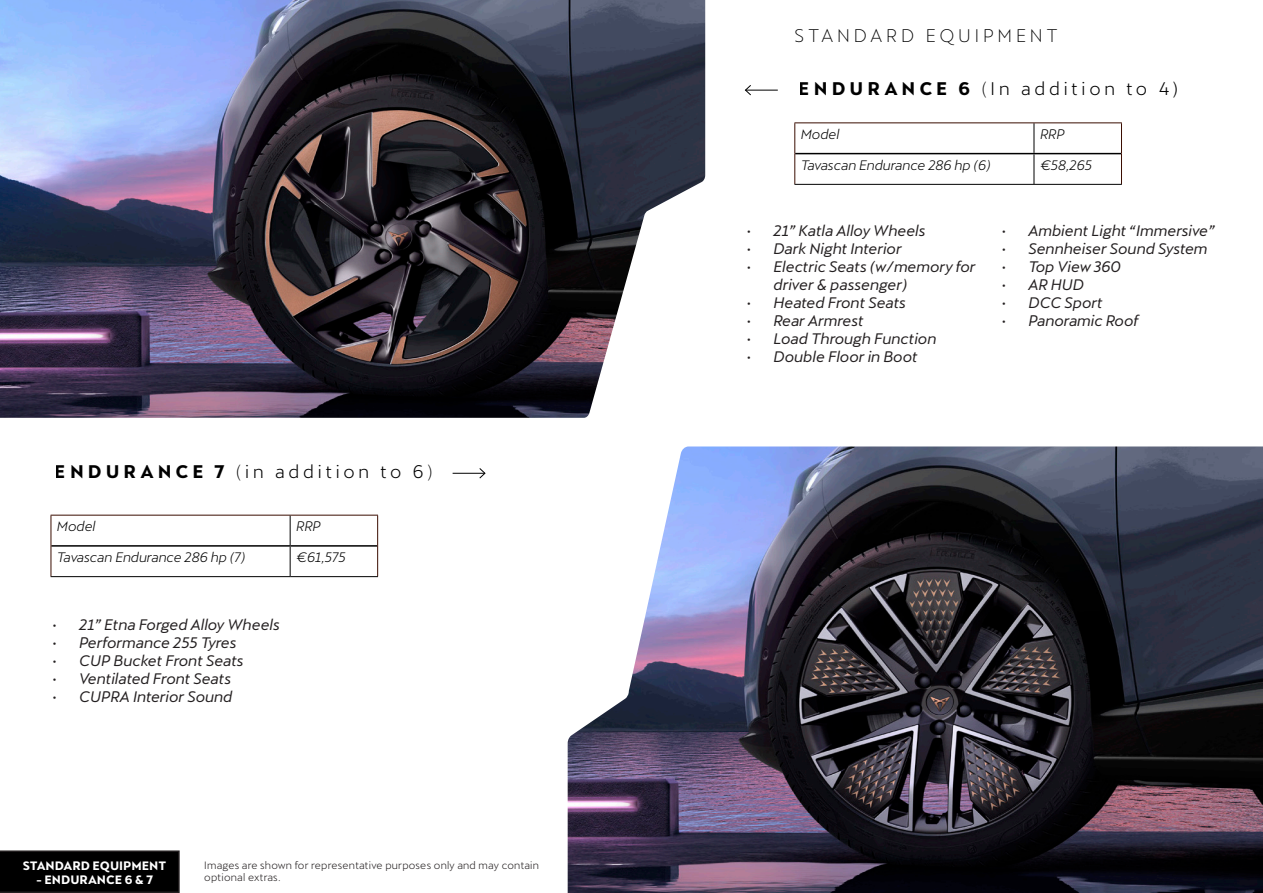
<style>
.page{position:relative;width:1263px;height:893px;background:#fff}
.page>*{position:absolute;margin:0;border:0;box-sizing:border-box;transform-origin:0 0}
.t1{font:18px "Cupra";letter-spacing:.215em;color:#000}
.t2{font:300 18px "Cupra";letter-spacing:.22em;color:#000}
.t3{font:italic 15px/18px "Cupra";color:#231f20}
.t4{font:italic 13.5px "Cupra";color:#000}
.t5{font:700 12px "Cupra";color:#fff}
.t6{font:10.5px/12.6px "Cupra";letter-spacing:.02em;color:#231f20}
.s1{font-weight:700}
.s2{font-weight:300}
</style>
<div class="page">
<hr style="left:1034px;top:123px;width:1px;height:30px;background:#000">
<hr style="left:1034px;top:154px;width:1px;height:30px;background:#000">
<hr style="left:795px;top:153px;width:239px;height:1px;background:#000">
<hr style="left:1034px;top:153px;width:87px;height:1px;background:#000">
<hr style="left:794px;top:184px;width:240px;height:1px;background:#000">
<hr style="left:1034px;top:184px;width:88px;height:1px;background:#000">
<hr style="left:794px;top:122px;width:240px;height:1px;background:#3a0d00">
<hr style="left:794px;top:123px;width:1px;height:31px;background:#3a0d00">
<hr style="left:1034px;top:122px;width:88px;height:1px;background:#3a0d00">
<hr style="left:1121px;top:123px;width:1px;height:31px;background:#3a0d00">
<hr style="left:794px;top:154px;width:1px;height:30px;background:#3a0d00">
<hr style="left:1121px;top:154px;width:1px;height:30px;background:#3a0d00">
<svg style="left:0;top:850px;width:180px;height:43px;background:#050505"></svg>
<img style="left:0;top:0;width:705px;height:418px">
<img style="left:568px;top:446px;width:695px;height:447px">
<hr style="left:290px;top:515px;width:1px;height:30px;background:#000">
<svg style="left:290px;top:547px;width:1px;height:29px"></svg>
<hr style="left:51px;top:545px;width:239px;height:2px;background:#000">
<hr style="left:290px;top:545px;width:87px;height:2px;background:#000">
<hr style="left:51px;top:576px;width:239px;height:1px;background:#000">
<hr style="left:290px;top:576px;width:88px;height:1px;background:#000">
<hr style="left:51px;top:515px;width:239px;height:1px;background:#3a0d00">
<hr style="left:51px;top:515px;width:1px;height:31px;background:#3a0d00">
<hr style="left:290px;top:515px;width:88px;height:1px;background:#3a0d00">
<hr style="left:377px;top:515px;width:1px;height:31px;background:#3a0d00">
<hr style="left:51px;top:546px;width:1px;height:30px;background:#3a0d00">
<hr style="left:377px;top:546px;width:1px;height:30px;background:#3a0d00">
<hr style="left:745px;top:90px;width:33px;height:1px;background:#000">
<svg style="left:744px;top:85px;width:8px;height:11px"></svg>
<hr style="left:453px;top:473px;width:32px;height:1px;background:#000">
<svg style="left:479px;top:468px;width:7px;height:11px"></svg>
<p class="t1" style="left:55px;top:456px;width:379px"><span class="s1">ENDURANCE 7</span> <span class="s2">(</span>in addition to 6<span class="s2">)</span></p>
<p class="t4" style="left:57px;top:515px;width:40px">Model</p>
<p class="t4" style="left:296px;top:515px;width:26px">RRP</p>
<p class="t4" style="left:57px;top:546px;width:190px">Tavascan Endurance 286 hp (7)</p>
<p class="t4" style="left:296px;top:546px;width:51px">€61,575</p>
<p class="t3" style="left:52px;top:613px;width:229px">• 21” Etna Forged Alloy Wheels</p>
<p class="t3" style="left:52px;top:631px;width:186px">• Performance 255 Tyres</p>
<p class="t3" style="left:52px;top:649px;width:193px">• CUP Bucket Front Seats</p>
<p class="t3" style="left:52px;top:667px;width:180px">• Ventilated Front Seats</p>
<p class="t3" style="left:52px;top:685px;width:182px">• CUPRA Interior Sound</p>
<p class="t5" style="left:23px;top:859px;width:145px">STANDARD EQUIPMENT</p>
<p class="t5" style="left:36px;top:873px;width:118px">- ENDURANCE 6 &amp; 7</p>
<p class="t6" style="left:204px;top:857px;width:336px">Images are shown for representative purposes only and may contain optional extras.</p>
<p class="t2" style="left:794px;top:20px;width:265px">STANDARD EQUIPMENT</p>
<p class="t1" style="left:799px;top:73px;width:381px"><span class="s1">ENDURANCE 6</span> <span class="s2">(</span>In addition to 4)</p>
<p class="t4" style="left:801px;top:123px;width:40px">Model</p>
<p class="t4" style="left:1040px;top:123px;width:26px">RRP</p>
<p class="t4" style="left:801px;top:153px;width:191px">Tavascan Endurance 286 hp (6)</p>
<p class="t4" style="left:1040px;top:153px;width:53px">€58,265</p>
<p class="t3" style="left:747px;top:219px;width:180px">• 21” Katla Alloy Wheels</p>
<p class="t3" style="left:747px;top:237px;width:157px">• Dark Night Interior</p>
<p class="t3" style="left:774px;top:255px;width:203px;text-indent:-27px">• Electric Seats (w/memory for driver &amp; passenger)</p>
<p class="t3" style="left:747px;top:291px;width:161px">• Heated Front Seats</p>
<p class="t3" style="left:747px;top:309px;width:119px">• Rear Armrest</p>
<p class="t3" style="left:747px;top:327px;width:191px">• Load Through Function</p>
<p class="t3" style="left:747px;top:345px;width:173px">• Double Floor in Boot</p>
<p class="t3" style="left:1001px;top:219px;width:215px">• Ambient Light “Immersive”</p>
<p class="t3" style="left:1001px;top:237px;width:208px">• Sennheiser Sound System</p>
<p class="t3" style="left:1001px;top:255px;width:121px">• Top View 360</p>
<p class="t3" style="left:1001px;top:273px;width:84px">• AR HUD</p>
<p class="t3" style="left:1001px;top:291px;width:103px">• DCC Sport</p>
<p class="t3" style="left:1001px;top:309px;width:139px">• Panoramic Roof</p>
</div>
